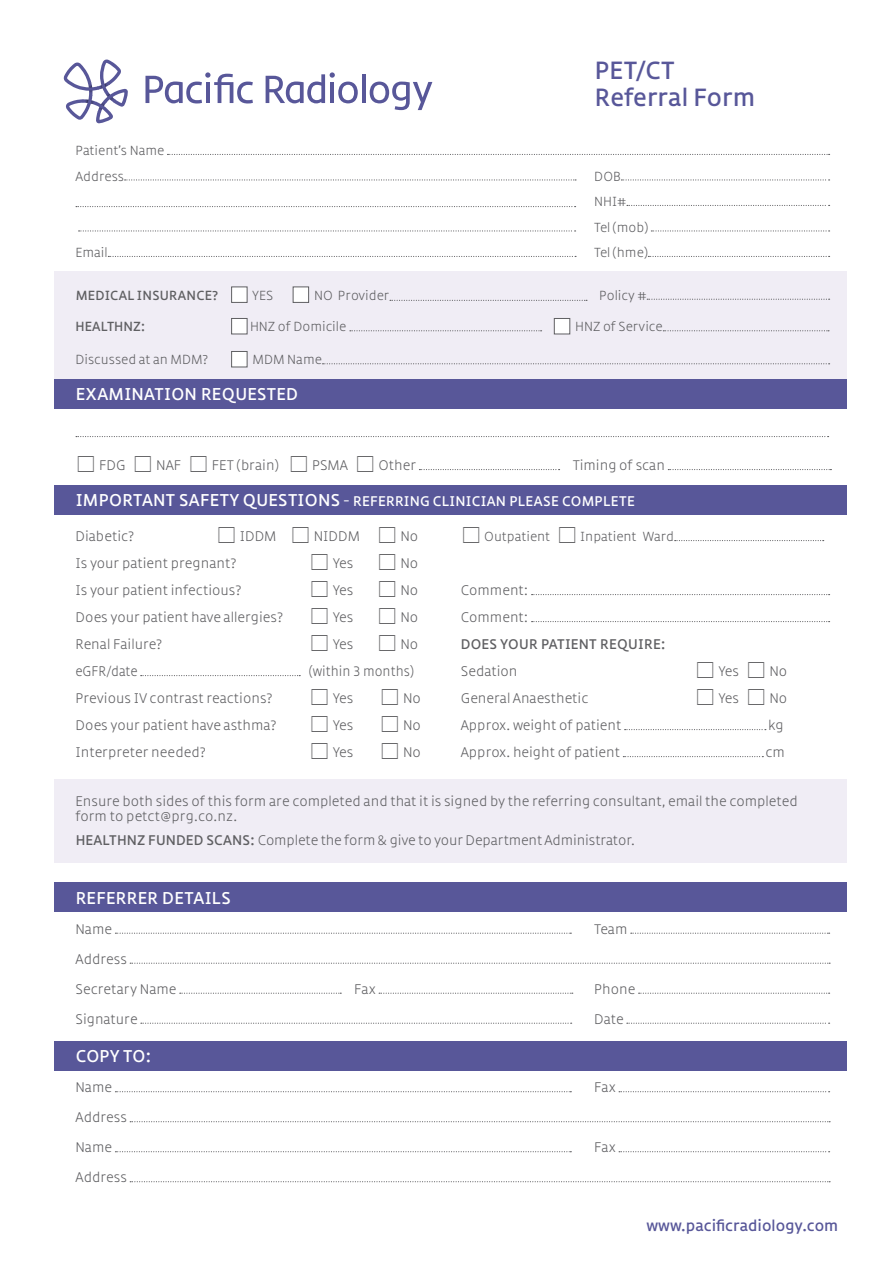
<style>
.page{position:relative;width:893px;height:1263px;background:#fff}
.page>*{position:absolute;margin:0;border:0;box-sizing:border-box;transform-origin:0 0}
.t1{font:500 24px/27px "NN Medien";color:#585799}
.t2{font:500 16.5px "NN Medien";letter-spacing:.015em;color:#fff}
.t3{font:500 15px "NN Medien";color:#585799}
.t4{font:13.5px/15px "NN Medien";color:#5f5f62}
.t5{font:500 13.5px "NN Medien";letter-spacing:.015em;color:#fff}
.t6{font:13.5px "NN Medien";color:#5f5f62;scale:.94 1}
.t7{font:500 13.5px "NN Medien";letter-spacing:.015em;color:#5f5f62}
.t8{font:12.75px/25.5px "NN Medien";color:#5f5f62}
.t9{font:500 12.75px "NN Medien";letter-spacing:.015em;color:#5f5f62}
.s1{font-size:16.5px}
.s2{font-weight:500}
</style>
<div class="page">
<div style="left:54px;top:779px;width:793px;height:84px;background:#f0edf5"></div>
<div style="left:54px;top:271px;width:793px;height:132px;background:#f0edf5"></div>
<div style="left:54px;top:485px;width:793px;height:29px;background:#585799"></div>
<div style="left:54px;top:379px;width:793px;height:30px;background:#585799"></div>
<div style="left:54px;top:1041px;width:793px;height:30px;background:#585799"></div>
<div style="left:54px;top:882px;width:793px;height:30px;background:#585799"></div>
<svg style="left:115px;top:933px;width:456px;height:1px"></svg>
<svg style="left:631px;top:933px;width:199px;height:1px"></svg>
<svg style="left:130px;top:963px;width:700px;height:1px"></svg>
<svg style="left:180px;top:993px;width:161px;height:1px"></svg>
<svg style="left:379px;top:993px;width:194px;height:1px"></svg>
<svg style="left:639px;top:993px;width:191px;height:1px"></svg>
<svg style="left:141px;top:1023px;width:431px;height:1px"></svg>
<svg style="left:627px;top:1023px;width:203px;height:1px"></svg>
<svg style="left:115px;top:1091px;width:456px;height:1px"></svg>
<svg style="left:619px;top:1091px;width:211px;height:1px"></svg>
<svg style="left:130px;top:1121px;width:700px;height:1px"></svg>
<svg style="left:115px;top:1151px;width:456px;height:1px"></svg>
<svg style="left:619px;top:1151px;width:211px;height:1px"></svg>
<svg style="left:130px;top:1181px;width:700px;height:1px"></svg>
<svg style="left:167px;top:154px;width:663px;height:1px"></svg>
<svg style="left:125px;top:179px;width:451px;height:1px"></svg>
<svg style="left:621px;top:179px;width:209px;height:1px"></svg>
<svg style="left:76px;top:206px;width:500px;height:1px"></svg>
<svg style="left:627px;top:205px;width:203px;height:1px"></svg>
<svg style="left:79px;top:230px;width:497px;height:1px"></svg>
<svg style="left:651px;top:230px;width:179px;height:1px"></svg>
<svg style="left:108px;top:256px;width:468px;height:1px"></svg>
<svg style="left:648px;top:256px;width:182px;height:1px"></svg>
<div style="left:232px;top:287px;width:15px;height:15px;background:#fff"></div>
<div style="left:231px;top:286px;width:16px;height:17px;border:1px solid #5f5f62"></div>
<div style="left:293px;top:286px;width:16px;height:17px;background:#fff;border:1px solid #5f5f62"></div>
<svg style="left:390px;top:300px;width:197px;height:1px"></svg>
<svg style="left:647px;top:299px;width:183px;height:1px"></svg>
<div style="left:231px;top:318px;width:16px;height:16px;background:#fff;border:1px solid #5f5f62"></div>
<svg style="left:350px;top:330px;width:192px;height:1px"></svg>
<div style="left:554px;top:318px;width:16px;height:16px;background:#fff;border:1px solid #5f5f62"></div>
<svg style="left:663px;top:330px;width:166px;height:1px"></svg>
<div style="left:232px;top:351px;width:15px;height:16px;background:#fff"></div>
<div style="left:231px;top:351px;width:16px;height:16px;border:1px solid #5f5f62"></div>
<svg style="left:323px;top:363px;width:507px;height:1px"></svg>
<svg style="left:76px;top:436px;width:750px;height:1px"></svg>
<svg style="left:419px;top:469px;width:141px;height:1px"></svg>
<svg style="left:668px;top:469px;width:163px;height:1px"></svg>
<svg style="left:675px;top:540px;width:149px;height:1px"></svg>
<svg style="left:532px;top:594px;width:298px;height:1px"></svg>
<svg style="left:532px;top:621px;width:298px;height:1px"></svg>
<svg style="left:141px;top:675px;width:159px;height:1px"></svg>
<svg style="left:625px;top:729px;width:141px;height:1px"></svg>
<svg style="left:623px;top:756px;width:140px;height:1px"></svg>
<svg style="left:145px;top:72px;width:108px;height:31px"></svg>
<svg style="left:266px;top:72px;width:92px;height:31px"></svg>
<hr style="left:362px;top:74px;width:4px;height:29px;background:#585799">
<svg style="left:370px;top:82px;width:62px;height:28px"></svg>
<svg style="left:64px;top:60px;width:64px;height:63px"></svg>
<p class="t8" style="left:75px;top:139px;width:90px">Patient’s Name<br>Address</p>
<h1 class="t1" style="left:595px;top:59px;width:162px">PET/CT<br>Referral Form</h1>
<p class="t8" style="left:594px;top:164px;width:55px">DOB<br>NHI#<br>Tel (mob)</p>
<p class="t8" style="left:75px;top:241px;width:34px">Email</p>
<p class="t8" style="left:594px;top:241px;width:55px">Tel (hme)</p>
<p class="t9" style="left:76px;top:289px;width:144px">MEDICAL INSURANCE?</p>
<p class="t8" style="left:252px;top:283px;width:23px">YES</p>
<p class="t8" style="left:314px;top:283px;width:77px">NO Provider</p>
<p class="t8" style="left:599px;top:283px;width:49px">Policy #</p>
<p class="t9" style="left:75px;top:320px;width:71px">HEALTHNZ:</p>
<p class="t8" style="left:250px;top:315px;width:98px">HNZ of Domicile</p>
<p class="t8" style="left:575px;top:315px;width:89px">HNZ of Service</p>
<p class="t8" style="left:75px;top:348px;width:134px">Discussed at an MDM?</p>
<p class="t8" style="left:253px;top:348px;width:71px">MDM Name</p>
<p class="t2" style="left:76px;top:386px;width:224px">EXAMINATION REQUESTED</p>
<p class="t4" style="left:99px;top:459px;width:28px">FDG</p>
<p class="t4" style="left:156px;top:459px;width:27px">NAF</p>
<p class="t4" style="left:212px;top:459px;width:68px">FET (brain)</p>
<p class="t4" style="left:312px;top:459px;width:38px">PSMA</p>
<p class="t4" style="left:379px;top:459px;width:39px">Other</p>
<p class="t4" style="left:573px;top:459px;width:94px">Timing of scan</p>
<p class="t5" style="left:76px;top:494px;width:561px"><span class="s1">IMPORTANT SAFETY QUESTIONS</span> - REFERRING CLINICIAN PLEASE COMPLETE</p>
<p class="t4" style="left:75px;top:530px;width:60px">Diabetic?</p>
<p class="t4" style="left:240px;top:530px;width:38px">IDDM</p>
<p class="t4" style="left:314px;top:530px;width:48px">NIDDM</p>
<p class="t4" style="left:400px;top:530px;width:19px">No</p>
<p class="t8" style="left:484px;top:525px;width:68px">Outpatient</p>
<p class="t8" style="left:580px;top:525px;width:95px">Inpatient Ward</p>
<p class="t4" style="left:75px;top:557px;width:162px">Is your patient pregnant?</p>
<p class="t4" style="left:333px;top:557px;width:22px">Yes</p>
<p class="t4" style="left:400px;top:557px;width:19px">No</p>
<p class="t4" style="left:75px;top:584px;width:167px">Is your patient infectious?</p>
<p class="t4" style="left:333px;top:584px;width:22px">Yes</p>
<p class="t4" style="left:400px;top:584px;width:19px">No</p>
<p class="t4" style="left:461px;top:584px;width:69px">Comment:</p>
<p class="t4" style="left:75px;top:611px;width:209px">Does your patient have allergies?</p>
<p class="t4" style="left:333px;top:611px;width:22px">Yes</p>
<p class="t4" style="left:400px;top:611px;width:19px">No</p>
<p class="t4" style="left:461px;top:611px;width:69px">Comment:</p>
<p class="t4" style="left:75px;top:638px;width:88px">Renal Failure?</p>
<p class="t4" style="left:333px;top:638px;width:22px">Yes</p>
<p class="t4" style="left:400px;top:638px;width:19px">No</p>
<p class="t7" style="left:461px;top:637px;width:206px">DOES YOUR PATIENT REQUIRE:</p>
<p class="t6" style="left:75px;top:665px;width:68px">eGFR/date</p>
<p class="t6" style="left:309px;top:665px;width:113px">(within 3 months)</p>
<p class="t4" style="left:461px;top:665px;width:58px">Sedation</p>
<p class="t4" style="left:718px;top:665px;width:22px">Yes</p>
<p class="t4" style="left:769px;top:665px;width:19px">No</p>
<p class="t4" style="left:75px;top:692px;width:198px">Previous IV contrast reactions?</p>
<p class="t4" style="left:333px;top:692px;width:22px">Yes</p>
<p class="t4" style="left:403px;top:692px;width:19px">No</p>
<p class="t4" style="left:461px;top:692px;width:129px">General Anaesthetic</p>
<p class="t4" style="left:718px;top:692px;width:22px">Yes</p>
<p class="t4" style="left:769px;top:692px;width:19px">No</p>
<p class="t4" style="left:75px;top:719px;width:202px">Does your patient have asthma?</p>
<p class="t4" style="left:333px;top:719px;width:22px">Yes</p>
<p class="t4" style="left:403px;top:719px;width:19px">No</p>
<p class="t4" style="left:461px;top:719px;width:162px">Approx. weight of patient</p>
<p class="t4" style="left:768px;top:719px;width:17px">kg</p>
<p class="t4" style="left:75px;top:746px;width:132px">Interpreter needed?</p>
<p class="t4" style="left:333px;top:746px;width:22px">Yes</p>
<p class="t4" style="left:403px;top:746px;width:19px">No</p>
<p class="t4" style="left:461px;top:746px;width:161px">Approx. height of patient</p>
<p class="t4" style="left:766px;top:746px;width:21px">cm</p>
<p class="t4" style="left:75px;top:795px;width:724px">Ensure both sides of this form are completed and that it is signed by the referring consultant, email the completed form to petct@prg.co.nz.</p>
<p class="t4" style="left:76px;top:833px;width:561px"><span class="s2">HEALTHNZ FUNDED SCANS:</span> Complete the form &amp; give to your Department Administrator.</p>
<p class="t2" style="left:76px;top:889px;width:157px">REFERRER DETAILS</p>
<p class="t4" style="left:75px;top:922px;width:38px">Name</p>
<p class="t4" style="left:594px;top:922px;width:35px">Team</p>
<p class="t4" style="left:75px;top:952px;width:53px">Address</p>
<p class="t4" style="left:75px;top:982px;width:103px">Secretary Name</p>
<p class="t4" style="left:354px;top:982px;width:23px">Fax</p>
<p class="t4" style="left:594px;top:982px;width:43px">Phone</p>
<p class="t4" style="left:75px;top:1012px;width:64px">Signature</p>
<p class="t4" style="left:594px;top:1012px;width:31px">Date</p>
<p class="t2" style="left:76px;top:1048px;width:77px">COPY TO:</p>
<p class="t4" style="left:75px;top:1081px;width:38px">Name</p>
<p class="t4" style="left:594px;top:1081px;width:23px">Fax</p>
<p class="t4" style="left:75px;top:1111px;width:53px">Address</p>
<p class="t4" style="left:75px;top:1141px;width:38px">Name</p>
<p class="t4" style="left:594px;top:1141px;width:23px">Fax</p>
<p class="t4" style="left:75px;top:1171px;width:53px">Address</p>
<p class="t3" style="left:646px;top:1218px;width:193px">www.pacificradiology.com</p>
</div>
